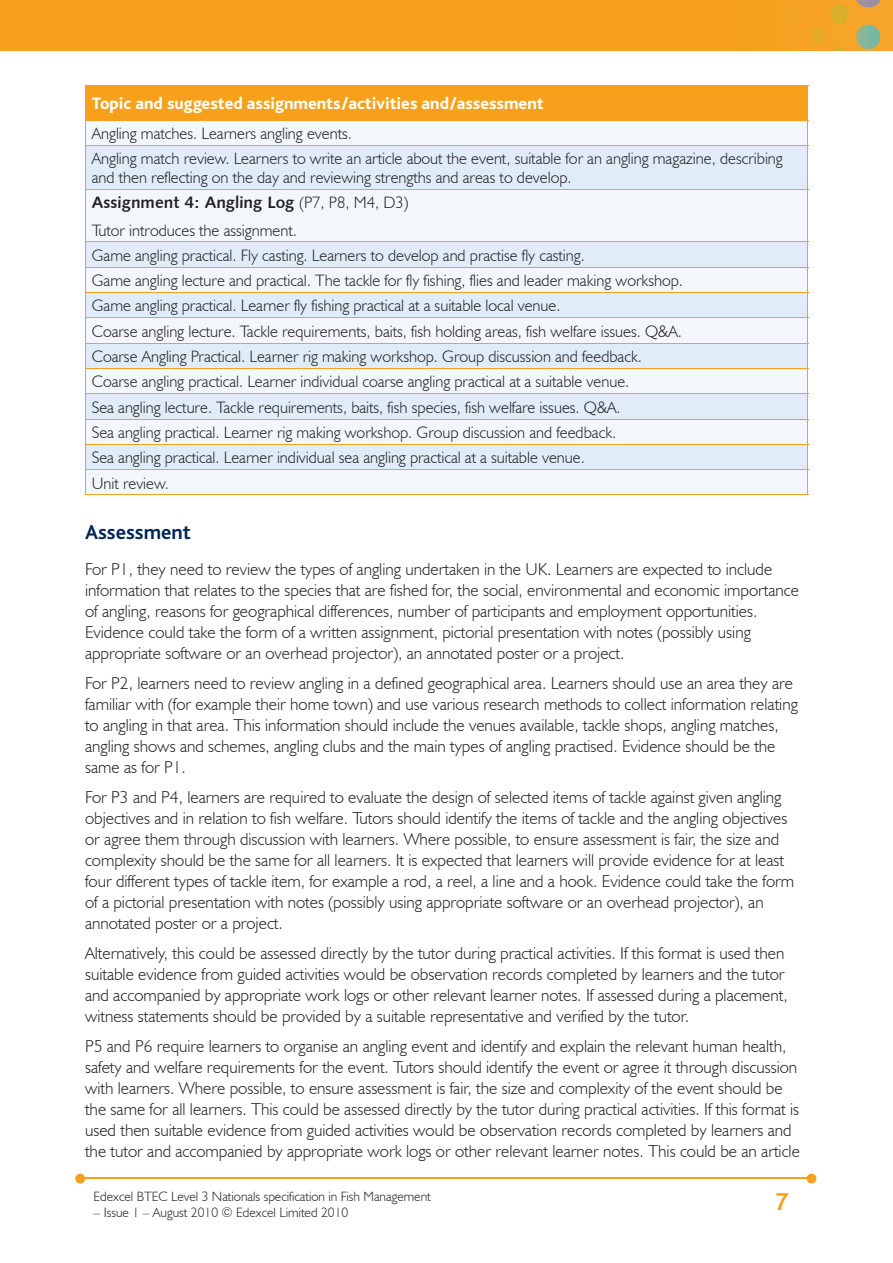
<style>
.page{position:relative;width:893px;height:1263px;background:#fff}
.page>*{position:absolute;margin:0;border:0;box-sizing:border-box;transform-origin:0 0}
.t1{font:700 25.5px "Bliss";color:#f6a01b}
.t2{font:700 21px "Bliss";color:#002556}
.t3{font:300 17.25px/21px "Humanist 521 BT";color:#231f20}
.t4{font:800 17.25px "Bliss";color:#fff}
.t5{font:300 16.5px/25.3px "Humanist 521 BT";color:#231f20}
.t6{font:16.5px "Humanist 531 BT Bold A";color:#231f20}
.t7{font:300 13.5px "Humanist 521 BT";color:#231f20}
.s1{font-family:"Humanist 521 BT";font-weight:300}
</style>
<div class="page">
<img style="left:0;top:0;width:893px;height:51px">
<hr style="left:82px;top:1178px;width:728px;height:1px;background:#f6a01b">
<svg style="left:807px;top:1174px;width:9px;height:9px"></svg>
<svg style="left:75px;top:1174px;width:10px;height:9px"></svg>
<div style="left:85px;top:85px;width:723px;height:35px;background:#f6a01b"></div>
<div style="left:86px;top:121px;width:721px;height:373px;background:#f2f7fb"></div>
<svg style="left:86px;top:146px;width:721px;height:323px;fill:#e0edf8"></svg>
<hr style="left:85px;top:120px;width:723px;height:1px;background:#f6a01b">
<svg style="left:85px;top:121px;width:1px;height:24px"></svg>
<svg style="left:807px;top:121px;width:1px;height:24px"></svg>
<hr style="left:85px;top:146px;width:1px;height:43px;background:#f6a01b">
<hr style="left:807px;top:146px;width:1px;height:43px;background:#f6a01b">
<hr style="left:85px;top:145px;width:723px;height:1px;background:#f6a01b">
<hr style="left:85px;top:190px;width:1px;height:52px;background:#f6a01b">
<hr style="left:807px;top:190px;width:1px;height:52px;background:#f6a01b">
<hr style="left:85px;top:189px;width:723px;height:1px;background:#f6a01b">
<hr style="left:85px;top:242px;width:723px;height:1px;background:#f6a01b">
<hr style="left:85px;top:267px;width:723px;height:1px;background:#f6a01b">
<hr style="left:85px;top:292px;width:723px;height:1px;background:#f6a01b">
<hr style="left:85px;top:317px;width:723px;height:1px;background:#f6a01b">
<hr style="left:85px;top:343px;width:723px;height:1px;background:#f6a01b">
<hr style="left:85px;top:368px;width:723px;height:1px;background:#f6a01b">
<hr style="left:85px;top:393px;width:723px;height:1px;background:#f6a01b">
<hr style="left:85px;top:419px;width:723px;height:1px;background:#f6a01b">
<hr style="left:85px;top:444px;width:723px;height:1px;background:#f6a01b">
<hr style="left:85px;top:494px;width:723px;height:1px;background:#f6a01b">
<svg style="left:85px;top:243px;width:1px;height:251px"></svg>
<svg style="left:807px;top:243px;width:1px;height:251px"></svg>
<hr style="left:85px;top:469px;width:723px;height:1px;background:#f6a01b">
<p class="t4" style="left:92px;top:95px;width:453px">Topic and suggested assignments/activities and/assessment</p>
<p class="t5" style="left:92px;top:120px;width:692px">Angling matches. Learners angling events.<br>Angling match review. Learners to write an article about the event, suitable for an angling magazine, describing</p>
<p class="t5" style="left:92px;top:164px;width:481px">and then reflecting on the day and reviewing strengths and areas to develop.</p>
<p class="t6" style="left:92px;top:192px;width:318px">Assignment 4: Angling Log <span class="s1">(P7, P8, M4, D3)</span></p>
<p class="t5" style="left:92px;top:217px;width:593px">Tutor introduces the assignment.<br>Game angling practical. Fly casting. Learners to develop and practise fly casting.<br>Game angling lecture and practical. The tackle for fly fishing, flies and leader making workshop.<br>Game angling practical. Learner fly fishing practical at a suitable local venue.<br>Coarse angling lecture. Tackle requirements, baits, fish holding areas, fish welfare issues. Q&amp;A.<br>Coarse Angling Practical. Learner rig making workshop. Group discussion and feedback.<br>Coarse angling practical. Learner individual coarse angling practical at a suitable venue.<br>Sea angling lecture. Tackle requirements, baits, fish species, fish welfare issues. Q&amp;A.<br>Sea angling practical. Learner rig making workshop. Group discussion and feedback.<br>Sea angling practical. Learner individual sea angling practical at a suitable venue.<br>Unit review.</p>
<p class="t2" style="left:85px;top:521px;width:108px">Assessment</p>
<p class="t3" style="left:85px;top:558px;width:715px">For P1, they need to review the types of angling undertaken in the UK. Learners are expected to include information that relates to the species that are fished for, the social, environmental and economic importance of angling, reasons for geographical differences, number of participants and employment opportunities.<br>Evidence could take the form of a written assignment, pictorial presentation with notes (possibly using appropriate software or an overhead projector), an annotated poster or a project.</p>
<p class="t3" style="left:85px;top:672px;width:714px">For P2, learners need to review angling in a defined geographical area. Learners should use an area they are familiar with (for example their home town) and use various research methods to collect information relating to angling in that area. This information should include the venues available, tackle shops, angling matches, angling shows and schemes, angling clubs and the main types of angling practised. Evidence should be the same as for P1.</p>
<p class="t3" style="left:85px;top:786px;width:711px">For P3 and P4, learners are required to evaluate the design of selected items of tackle against given angling objectives and in relation to fish welfare. Tutors should identify the items of tackle and the angling objectives or agree them through discussion with learners. Where possible, to ensure assessment is fair, the size and complexity should be the same for all learners. It is expected that learners will provide evidence for at least four different types of tackle item, for example a rod, a reel, a line and a hook. Evidence could take the form of a pictorial presentation with notes (possibly using appropriate software or an overhead projector), an annotated poster or a project.</p>
<p class="t3" style="left:85px;top:942px;width:704px">Alternatively, this could be assessed directly by the tutor during practical activities. If this format is used then suitable evidence from guided activities would be observation records completed by learners and the tutor and accompanied by appropriate work logs or other relevant learner notes. If assessed during a placement, witness statements should be provided by a suitable representative and verified by the tutor.</p>
<p class="t3" style="left:85px;top:1035px;width:716px">P5 and P6 require learners to organise an angling event and identify and explain the relevant human health, safety and welfare requirements for the event. Tutors should identify the event or agree it through discussion with learners. Where possible, to ensure assessment is fair, the size and complexity of the event should be the same for all learners. This could be assessed directly by the tutor during practical activities. If this format is used then suitable evidence from guided activities would be observation records completed by learners and the tutor and accompanied by appropriate work logs or other relevant learner notes. This could be an article</p>
<p class="t7" style="left:94px;top:1188px;width:339px">Edexcel BTEC Level 3 Nationals specification in Fish Management</p>
<p class="t7" style="left:94px;top:1204px;width:256px">– Issue 1 – August 2010 © Edexcel Limited 2010</p>
<h1 class="t1" style="left:775px;top:1189px;width:15px">7</h1>
</div>
